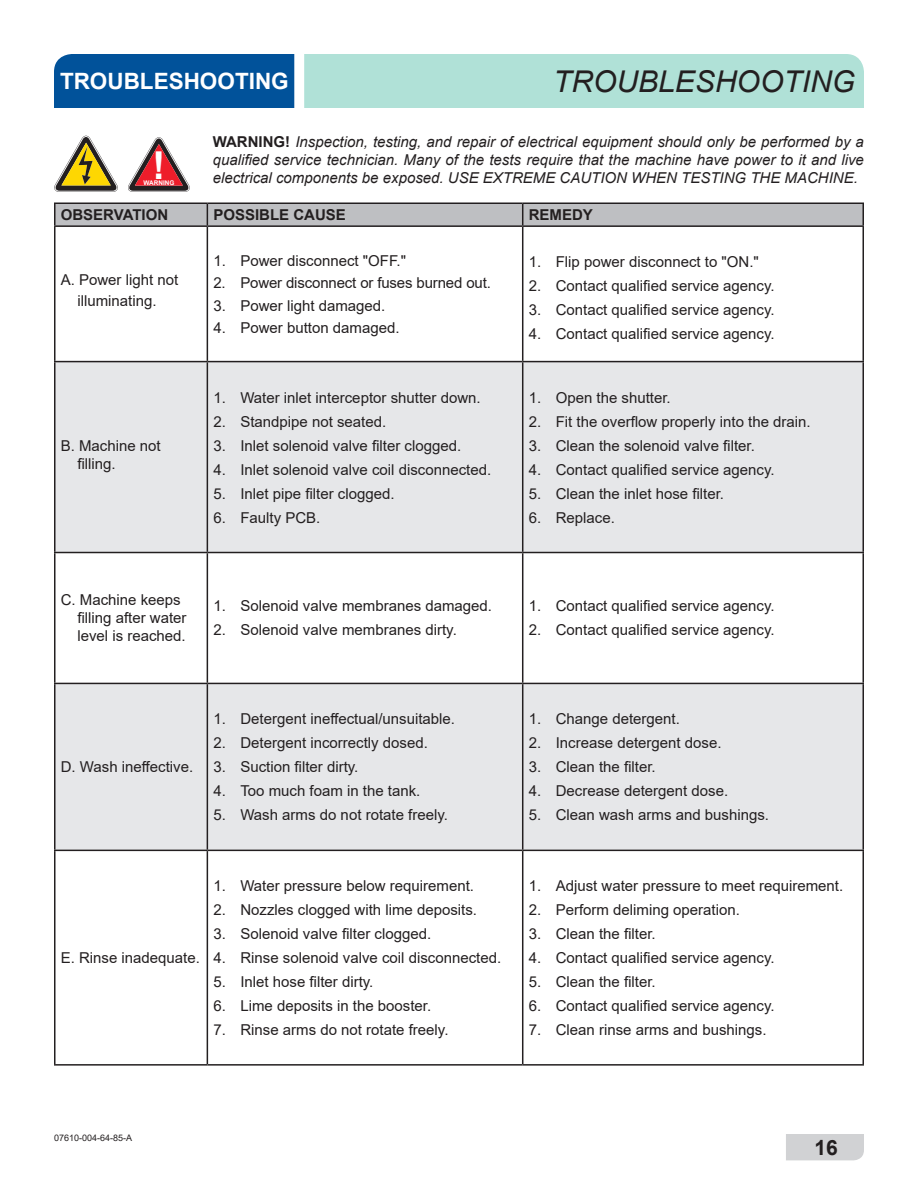
<style>
.page{position:relative;width:918px;height:1188px;background:#fff}
.page>*{position:absolute;margin:0;border:0;box-sizing:border-box;transform-origin:0 0}
.t1{font:700 38.4px "Arial";color:#fff}
.t2{font:italic 30px "Arial";color:#231f20}
.t3{font:700 22.5px "Arial";color:#fff}
.t4{font:700 21px "Arial";color:#231f20}
.t5{font:15px "Arial";color:#231f20}
.t6{font:italic 15px/18px "Arial";color:#231f20}
.t7{font:700 15px "Arial";color:#231f20}
.t8{font:9px "Arial";color:#231f20}
.t9{font:700 6.45px "Arial";color:#fff}
.s1{font-weight:700;font-style:normal}
</style>
<div class="page">
<div style="left:54px;top:54px;width:240px;height:54px;background:#01529a"></div>
<div style="left:304px;top:54px;width:560px;height:54px;background:#b0e1d7"></div>
<div style="left:786px;top:1134px;width:78px;height:26px;background:#d1d2d4"></div>
<svg style="left:56px;top:362px;width:806px;height:488px;fill:#e6e7e9"></svg>
<hr style="left:54px;top:202px;width:153px;height:2px;background:#231f20">
<hr style="left:54px;top:204px;width:2px;height:21px;background:#231f20">
<hr style="left:207px;top:202px;width:316px;height:2px;background:#231f20">
<hr style="left:523px;top:202px;width:341px;height:2px;background:#231f20">
<div style="left:55px;top:203px;width:807px;height:22px;background:#bebfc2"></div>
<hr style="left:862px;top:204px;width:2px;height:21px;background:#231f20">
<hr style="left:54px;top:225px;width:153px;height:2px;background:#231f20">
<hr style="left:54px;top:227px;width:2px;height:134px;background:#231f20">
<hr style="left:207px;top:225px;width:316px;height:2px;background:#231f20">
<hr style="left:207px;top:227px;width:1px;height:134px;background:#231f20">
<hr style="left:523px;top:225px;width:341px;height:2px;background:#231f20">
<hr style="left:522px;top:227px;width:1px;height:134px;background:#231f20">
<hr style="left:862px;top:227px;width:2px;height:134px;background:#231f20">
<hr style="left:54px;top:361px;width:153px;height:1px;background:#231f20">
<hr style="left:54px;top:362px;width:2px;height:190px;background:#231f20">
<hr style="left:207px;top:361px;width:316px;height:1px;background:#231f20">
<hr style="left:207px;top:362px;width:1px;height:190px;background:#231f20">
<hr style="left:523px;top:361px;width:341px;height:1px;background:#231f20">
<hr style="left:522px;top:362px;width:1px;height:190px;background:#231f20">
<hr style="left:862px;top:362px;width:2px;height:190px;background:#231f20">
<hr style="left:54px;top:552px;width:153px;height:1px;background:#231f20">
<hr style="left:54px;top:553px;width:2px;height:130px;background:#231f20">
<hr style="left:207px;top:552px;width:316px;height:1px;background:#231f20">
<hr style="left:207px;top:553px;width:1px;height:130px;background:#231f20">
<hr style="left:523px;top:552px;width:341px;height:1px;background:#231f20">
<hr style="left:522px;top:553px;width:1px;height:130px;background:#231f20">
<hr style="left:862px;top:553px;width:2px;height:130px;background:#231f20">
<hr style="left:54px;top:683px;width:153px;height:1px;background:#231f20">
<hr style="left:54px;top:684px;width:2px;height:166px;background:#231f20">
<hr style="left:207px;top:683px;width:316px;height:1px;background:#231f20">
<hr style="left:207px;top:684px;width:1px;height:166px;background:#231f20">
<hr style="left:523px;top:683px;width:341px;height:1px;background:#231f20">
<hr style="left:522px;top:684px;width:1px;height:166px;background:#231f20">
<hr style="left:862px;top:684px;width:2px;height:166px;background:#231f20">
<hr style="left:54px;top:850px;width:153px;height:1px;background:#231f20">
<hr style="left:54px;top:851px;width:2px;height:213px;background:#231f20">
<hr style="left:207px;top:850px;width:316px;height:1px;background:#231f20">
<hr style="left:207px;top:851px;width:1px;height:213px;background:#231f20">
<hr style="left:523px;top:850px;width:341px;height:1px;background:#231f20">
<hr style="left:522px;top:851px;width:1px;height:213px;background:#231f20">
<hr style="left:862px;top:851px;width:2px;height:213px;background:#231f20">
<hr style="left:54px;top:1064px;width:153px;height:2px;background:#231f20">
<hr style="left:207px;top:1064px;width:316px;height:2px;background:#231f20">
<hr style="left:523px;top:1064px;width:341px;height:2px;background:#231f20">
<svg style="left:54px;top:136px;width:64px;height:56px"></svg>
<svg style="left:128px;top:137px;width:62px;height:55px"></svg>
<p class="t3" style="left:60px;top:65px;width:230px">TROUBLESHOOTING</p>
<p class="t2" style="left:553px;top:62px;width:303px">TROUBLESHOOTING</p>
<p class="t1" style="left:152px;top:139px;width:14px">!</p>
<p class="t9" style="left:143px;top:178px;width:32px">WARNING</p>
<p class="t6" style="left:213px;top:133px;width:653px"><span class="s1">WARNING!</span> Inspection, testing, and repair of electrical equipment should only be performed by a qualified service technician. Many of the tests require that the machine have power to it and live</p>
<p class="t6" style="left:213px;top:169px;width:647px">electrical components be exposed. USE EXTREME CAUTION WHEN TESTING THE MACHINE.</p>
<p class="t7" style="left:61px;top:204px;width:109px">OBSERVATION</p>
<p class="t7" style="left:213px;top:204px;width:134px">POSSIBLE CAUSE</p>
<p class="t7" style="left:529px;top:204px;width:66px">REMEDY</p>
<p class="t5" style="left:61px;top:269px;width:119px">A. Power light not</p>
<p class="t5" style="left:77px;top:290px;width:81px">illuminating.</p>
<p class="t5" style="left:61px;top:435px;width:102px">B. Machine not</p>
<p class="t5" style="left:77px;top:453px;width:40px">filling.</p>
<p class="t5" style="left:213px;top:250px;width:194px">1. Power disconnect "OFF."</p>
<p class="t5" style="left:213px;top:272px;width:279px">2. Power disconnect or fuses burned out.</p>
<p class="t5" style="left:213px;top:295px;width:174px">3. Power light damaged.</p>
<p class="t5" style="left:213px;top:317px;width:188px">4. Power button damaged.</p>
<p class="t5" style="left:213px;top:387px;width:269px">1. Water inlet interceptor shutter down.</p>
<p class="t5" style="left:213px;top:411px;width:174px">2. Standpipe not seated.</p>
<p class="t5" style="left:213px;top:435px;width:249px">3. Inlet solenoid valve filter clogged.</p>
<p class="t5" style="left:213px;top:459px;width:279px">4. Inlet solenoid valve coil disconnected.</p>
<p class="t5" style="left:213px;top:483px;width:183px">5. Inlet pipe filter clogged.</p>
<p class="t5" style="left:213px;top:507px;width:109px">6. Faulty PCB.</p>
<p class="t5" style="left:61px;top:590px;width:122px">C. Machine keeps</p>
<p class="t5" style="left:77px;top:608px;width:111px">filling after water</p>
<p class="t5" style="left:77px;top:626px;width:110px">level is reached.</p>
<p class="t5" style="left:213px;top:596px;width:280px">1. Solenoid valve membranes damaged.</p>
<p class="t5" style="left:213px;top:620px;width:245px">2. Solenoid valve membranes dirty.</p>
<p class="t5" style="left:61px;top:757px;width:134px">D. Wash ineffective.</p>
<p class="t5" style="left:213px;top:709px;width:243px">1. Detergent ineffectual/unsuitable.</p>
<p class="t5" style="left:213px;top:733px;width:216px">2. Detergent incorrectly dosed.</p>
<p class="t5" style="left:213px;top:757px;width:147px">3. Suction filter dirty.</p>
<p class="t5" style="left:213px;top:781px;width:209px">4. Too much foam in the tank.</p>
<p class="t5" style="left:213px;top:805px;width:236px">5. Wash arms do not rotate freely.</p>
<p class="t5" style="left:61px;top:947px;width:141px">E. Rinse inadequate.</p>
<p class="t5" style="left:213px;top:875px;width:262px">1. Water pressure below requirement.</p>
<p class="t5" style="left:213px;top:899px;width:265px">2. Nozzles clogged with lime deposits.</p>
<p class="t5" style="left:213px;top:923px;width:219px">3. Solenoid valve filter clogged.</p>
<p class="t5" style="left:213px;top:947px;width:289px">4. Rinse solenoid valve coil disconnected.</p>
<p class="t5" style="left:213px;top:971px;width:162px">5. Inlet hose filter dirty.</p>
<p class="t5" style="left:213px;top:995px;width:219px">6. Lime deposits in the booster.</p>
<p class="t5" style="left:213px;top:1019px;width:237px">7. Rinse arms do not rotate freely.</p>
<p class="t5" style="left:529px;top:251px;width:232px">1. Flip power disconnect to "ON."</p>
<p class="t5" style="left:529px;top:275px;width:248px">2. Contact qualified service agency.</p>
<p class="t5" style="left:529px;top:299px;width:248px">3. Contact qualified service agency.</p>
<p class="t5" style="left:529px;top:323px;width:248px">4. Contact qualified service agency.</p>
<p class="t5" style="left:529px;top:387px;width:144px">1. Open the shutter.</p>
<p class="t5" style="left:529px;top:411px;width:284px">2. Fit the overflow properly into the drain.</p>
<p class="t5" style="left:529px;top:435px;width:228px">3. Clean the solenoid valve filter.</p>
<p class="t5" style="left:529px;top:459px;width:248px">4. Contact qualified service agency.</p>
<p class="t5" style="left:529px;top:483px;width:197px">5. Clean the inlet hose filter.</p>
<p class="t5" style="left:529px;top:507px;width:88px">6. Replace.</p>
<p class="t5" style="left:529px;top:596px;width:248px">1. Contact qualified service agency.</p>
<p class="t5" style="left:529px;top:620px;width:248px">2. Contact qualified service agency.</p>
<p class="t5" style="left:529px;top:709px;width:153px">1. Change detergent.</p>
<p class="t5" style="left:529px;top:733px;width:194px">2. Increase detergent dose.</p>
<p class="t5" style="left:529px;top:757px;width:129px">3. Clean the filter.</p>
<p class="t5" style="left:529px;top:781px;width:201px">4. Decrease detergent dose.</p>
<p class="t5" style="left:529px;top:805px;width:242px">5. Clean wash arms and bushings.</p>
<p class="t5" style="left:529px;top:875px;width:316px">1. Adjust water pressure to meet requirement.</p>
<p class="t5" style="left:529px;top:899px;width:213px">2. Perform deliming operation.</p>
<p class="t5" style="left:529px;top:923px;width:129px">3. Clean the filter.</p>
<p class="t5" style="left:529px;top:947px;width:248px">4. Contact qualified service agency.</p>
<p class="t5" style="left:529px;top:971px;width:129px">5. Clean the filter.</p>
<p class="t5" style="left:529px;top:995px;width:248px">6. Contact qualified service agency.</p>
<p class="t5" style="left:529px;top:1019px;width:239px">7. Clean rinse arms and bushings.</p>
<p class="t8" style="left:54px;top:1131px;width:80px">07610-004-64-85-A</p>
<h3 class="t4" style="left:815px;top:1133px;width:25px">16</h3>
</div>
